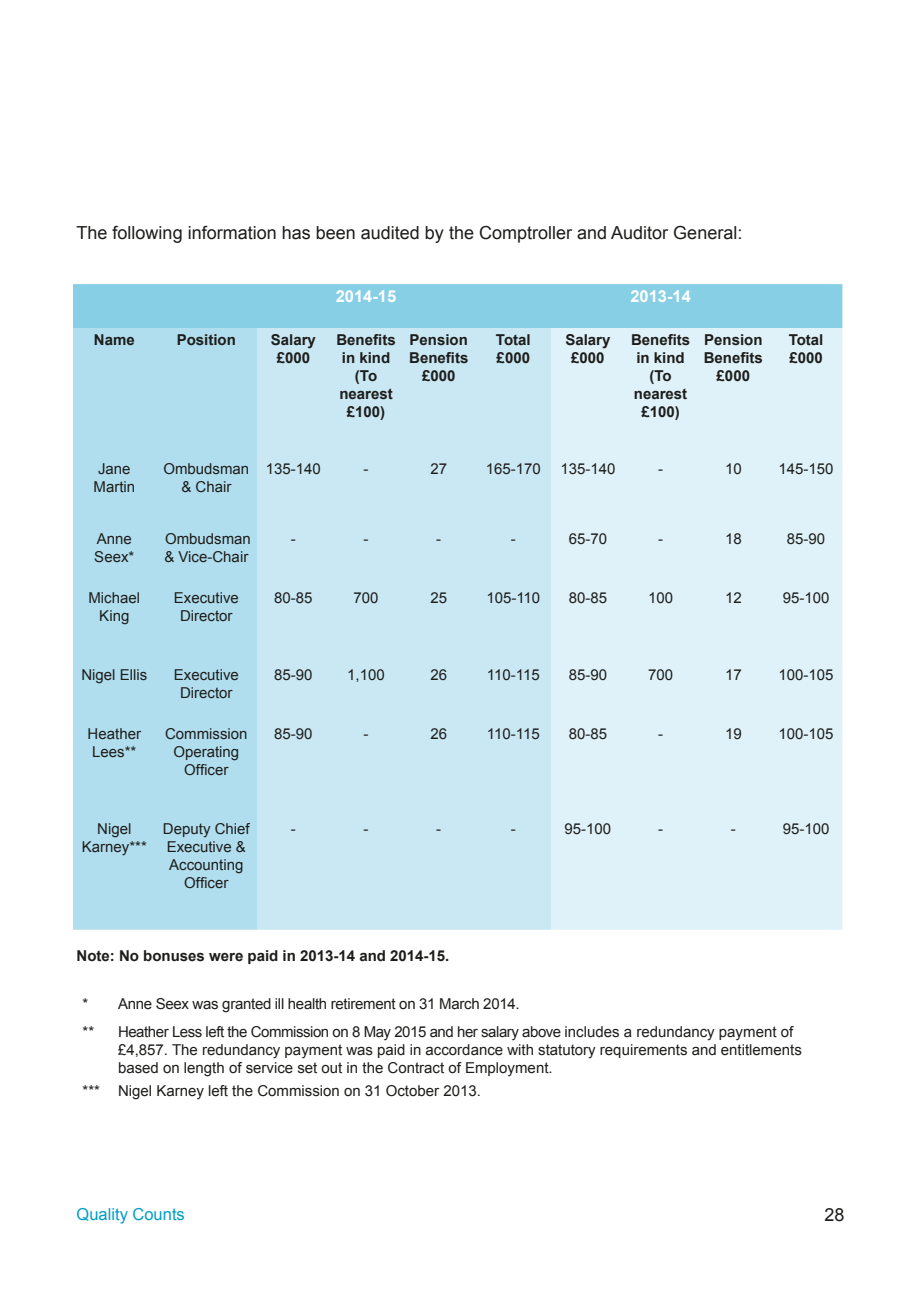
<style>
.page{position:relative;width:919px;height:1289px;background:#fff}
.page>*{position:absolute;margin:0;border:0;box-sizing:border-box;transform-origin:0 0}
.t1{font:18px "Arial";color:#1d1d1b}
.t2{font:700 16.5px "Arial";color:#fff}
.t3{font:16.5px "Arial";color:#009dc5}
.t4{font:15px/18px "Arial";color:#1d1d1b;text-align:center}
.t5{font:700 15px/18px "Arial";color:#1d1d1b;text-align:center}
.t6{font:15px "Arial";letter-spacing:-.02em;color:#1d1d1b}
</style>
<div class="page">
<div style="left:73px;top:284px;width:769px;height:44px;background:#86cfe5"></div>
<div style="left:73px;top:328px;width:184px;height:601px;background:#b1deee"></div>
<div style="left:257px;top:328px;width:294px;height:601px;background:#cae8f4"></div>
<div style="left:551px;top:328px;width:291px;height:601px;background:#e0f2f9"></div>
<p class="t1" style="left:77px;top:220px;width:667px">The following information has been audited by the Comptroller and Auditor General:</p>
<p class="t5" style="left:94px;top:331px;width:42px">Name</p>
<p class="t5" style="left:177px;top:331px;width:61px">Position</p>
<p class="t5" style="left:271px;top:331px;width:47px">Salary</p>
<p class="t5" style="left:276px;top:349px;width:35px">£000</p>
<p class="t2" style="left:336px;top:285px;width:62px">2014-15</p>
<p class="t2" style="left:630px;top:285px;width:62px">2013-14</p>
<p class="t5" style="left:336px;top:331px;width:61px">Benefits in kind</p>
<p class="t5" style="left:339px;top:367px;width:55px">(To nearest £100)</p>
<p class="t5" style="left:409px;top:331px;width:61px;text-align:left">Pension<br>Benefits</p>
<p class="t5" style="left:422px;top:367px;width:35px">£000</p>
<p class="t5" style="left:496px;top:331px;width:36px">Total</p>
<p class="t5" style="left:496px;top:349px;width:35px">£000</p>
<p class="t5" style="left:565px;top:331px;width:47px">Salary</p>
<p class="t5" style="left:571px;top:349px;width:35px">£000</p>
<p class="t5" style="left:631px;top:331px;width:61px">Benefits in kind</p>
<p class="t5" style="left:634px;top:367px;width:55px">(To nearest £100)</p>
<p class="t5" style="left:703px;top:331px;width:61px;text-align:left">Pension<br>Benefits</p>
<p class="t5" style="left:716px;top:367px;width:35px">£000</p>
<p class="t5" style="left:788px;top:331px;width:36px">Total</p>
<p class="t5" style="left:789px;top:349px;width:35px">£000</p>
<p class="t4" style="left:93px;top:459px;width:43px">Jane<br>Martin</p>
<p class="t4" style="left:163px;top:459px;width:87px">Ombudsman &amp; Chair</p>
<p class="t4" style="left:266px;top:459px;width:57px">135-140</p>
<p class="t4" style="left:363px;top:459px;width:6px">-</p>
<p class="t4" style="left:430px;top:459px;width:18px">27</p>
<p class="t4" style="left:486px;top:459px;width:57px">165-170</p>
<p class="t4" style="left:560px;top:459px;width:57px">135-140</p>
<p class="t4" style="left:658px;top:459px;width:6px">-</p>
<p class="t4" style="left:725px;top:459px;width:18px">10</p>
<p class="t4" style="left:778px;top:459px;width:57px">145-150</p>
<p class="t4" style="left:94px;top:529px;width:42px;text-align:left">Anne<br>Seex*</p>
<p class="t4" style="left:164px;top:529px;width:88px;text-align:left">Ombudsman &amp; Vice-Chair</p>
<p class="t4" style="left:291px;top:529px;width:6px">-</p>
<p class="t4" style="left:363px;top:529px;width:6px">-</p>
<p class="t4" style="left:436px;top:529px;width:6px">-</p>
<p class="t4" style="left:511px;top:529px;width:6px">-</p>
<p class="t4" style="left:568px;top:529px;width:40px">65-70</p>
<p class="t4" style="left:658px;top:529px;width:6px">-</p>
<p class="t4" style="left:725px;top:529px;width:18px">18</p>
<p class="t4" style="left:786px;top:529px;width:40px">85-90</p>
<p class="t4" style="left:88px;top:588px;width:53px">Michael<br>King</p>
<p class="t4" style="left:174px;top:588px;width:67px">Executive<br>Director</p>
<p class="t4" style="left:274px;top:588px;width:40px">80-85</p>
<p class="t4" style="left:353px;top:588px;width:27px">700</p>
<p class="t4" style="left:430px;top:588px;width:18px">25</p>
<p class="t4" style="left:486px;top:588px;width:55px">105-110</p>
<p class="t4" style="left:568px;top:588px;width:40px">80-85</p>
<p class="t4" style="left:648px;top:588px;width:27px">100</p>
<p class="t4" style="left:725px;top:588px;width:18px">12</p>
<p class="t4" style="left:782px;top:588px;width:48px">95-100</p>
<p class="t4" style="left:81px;top:665px;width:67px">Nigel Ellis</p>
<p class="t4" style="left:174px;top:665px;width:67px">Executive<br>Director</p>
<p class="t4" style="left:274px;top:665px;width:40px">85-90</p>
<p class="t4" style="left:347px;top:665px;width:39px">1,100</p>
<p class="t4" style="left:430px;top:665px;width:18px">26</p>
<p class="t4" style="left:487px;top:665px;width:54px">110-115</p>
<p class="t4" style="left:568px;top:665px;width:40px">85-90</p>
<p class="t4" style="left:648px;top:665px;width:27px">700</p>
<p class="t4" style="left:725px;top:665px;width:18px">17</p>
<p class="t4" style="left:778px;top:665px;width:57px">100-105</p>
<p class="t4" style="left:88px;top:724px;width:55px">Heather<br>Lees**</p>
<p class="t4" style="left:165px;top:724px;width:84px">Commission<br>Operating<br>Officer</p>
<p class="t4" style="left:274px;top:724px;width:40px">85-90</p>
<p class="t4" style="left:363px;top:724px;width:6px">-</p>
<p class="t4" style="left:430px;top:724px;width:18px">26</p>
<p class="t4" style="left:487px;top:724px;width:54px">110-115</p>
<p class="t4" style="left:568px;top:724px;width:40px">80-85</p>
<p class="t4" style="left:658px;top:724px;width:6px">-</p>
<p class="t4" style="left:725px;top:724px;width:18px">19</p>
<p class="t4" style="left:778px;top:724px;width:57px">100-105</p>
<p class="t4" style="left:82px;top:819px;width:67px">Nigel<br>Karney***</p>
<p class="t4" style="left:163px;top:819px;width:88px">Deputy Chief<br>Executive &amp;<br>Accounting<br>Officer</p>
<p class="t4" style="left:291px;top:819px;width:6px">-</p>
<p class="t4" style="left:363px;top:819px;width:6px">-</p>
<p class="t4" style="left:436px;top:819px;width:6px">-</p>
<p class="t4" style="left:511px;top:819px;width:6px">-</p>
<p class="t4" style="left:564px;top:819px;width:48px">95-100</p>
<p class="t4" style="left:658px;top:819px;width:6px">-</p>
<p class="t4" style="left:730px;top:819px;width:6px">-</p>
<p class="t4" style="left:782px;top:819px;width:48px">95-100</p>
<p class="t5" style="left:77px;top:947px;width:374px">Note: No bonuses were paid in 2013-14 and 2014-15.</p>
<p class="t4" style="left:83px;top:995px;width:7px">*</p>
<p class="t6" style="left:118px;top:994px;width:403px">Anne Seex was granted ill health retirement on 31 March 2014.</p>
<p class="t4" style="left:83px;top:1022px;width:13px">**</p>
<p class="t4" style="left:118px;top:1022px;width:685px;text-align:left">Heather Less left the Commission on 8 May 2015 and her salary above includes a redundancy payment of £4,857. The redundancy payment was paid in accordance with statutory requirements and entitlements based on length of service set out in the Contract of Employment.</p>
<p class="t4" style="left:83px;top:1081px;width:19px">***</p>
<p class="t4" style="left:118px;top:1081px;width:364px">Nigel Karney left the Commission on 31 October 2013.</p>
<p class="t3" style="left:77px;top:1203px;width:110px">Quality Counts</p>
<p class="t1" style="left:824px;top:1203px;width:22px">28</p>
</div>
